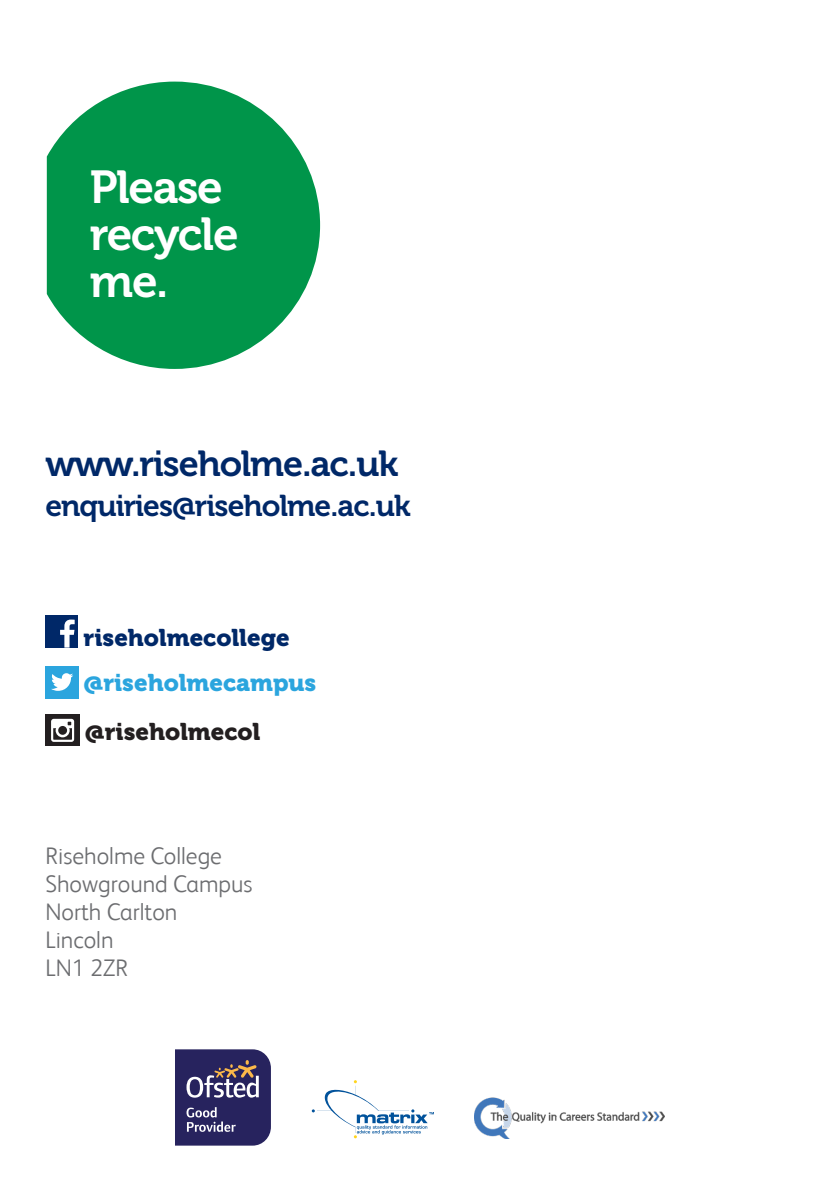
<style>
.page{position:relative;width:840px;height:1191px;background:#fff}
.page>*{position:absolute;margin:0;border:0;box-sizing:border-box;transform-origin:0 0}
.t1{font:46px "Museo 700";letter-spacing:-.03em;color:#fff}
.Course_Call_Outs{font:36px "Museo 700";letter-spacing:-.03em;color:#002868}
.Course_Call_Outs-2{font:30px "Museo 700";letter-spacing:-.03em;color:#002868}
.Course_Body{font:300 24px/28px "FS Albert";color:#6c6d70}
.t2{font:24px "Museo 900";color:#002868}
.t3{font:24px "Museo 900";color:#2ba5de}
.t4{font:24px "Museo 900";color:#231f20}
</style>
<div class="page">
<div style="left:45px;top:615px;width:33px;height:33px;background:#002868"></div>
<svg style="left:60px;top:619px;width:15px;height:28px"></svg>
<div style="left:45px;top:665px;width:34px;height:33px;background:#2ba5de"></div>
<svg style="left:51px;top:673px;width:22px;height:18px"></svg>
<div style="left:45px;top:714px;width:34px;height:31px;background:#231f20"></div>
<svg style="left:51px;top:719px;width:23px;height:23px"></svg>
<svg style="left:47px;top:82px;width:273px;height:287px;fill:#00954a"></svg>
<svg style="left:311px;top:1080px;width:122px;height:58px"></svg>
<svg style="left:175px;top:1049px;width:96px;height:96px"></svg>
<img style="left:474px;top:1097px;width:190px;height:41px">
<p class="t1" style="left:90px;top:161px;width:134px">Please</p>
<p class="t1" style="left:90px;top:209px;width:150px">recycle</p>
<p class="t1" style="left:90px;top:256px;width:80px">me.</p>
<p class="Course_Call_Outs" style="left:45px;top:443px;width:354px">www.riseholme.ac.uk</p>
<p class="Course_Call_Outs-2" style="left:45px;top:488px;width:366px">enquiries@riseholme.ac.uk</p>
<p class="t2" style="left:84px;top:624px;width:207px">riseholmecollege</p>
<p class="t3" style="left:84px;top:668px;width:234px">@riseholmecampus</p>
<p class="t4" style="left:85px;top:718px;width:177px">@riseholmecol</p>
<p class="Course_Body" style="left:45px;top:841px;width:178px">Riseholme College</p>
<p class="Course_Body" style="left:45px;top:869px;width:208px">Showground Campus<br>North Carlton</p>
<p class="Course_Body" style="left:45px;top:925px;width:70px">Lincoln</p>
<p class="Course_Body" style="left:45px;top:953px;width:84px">LN1 2ZR</p>
</div>
